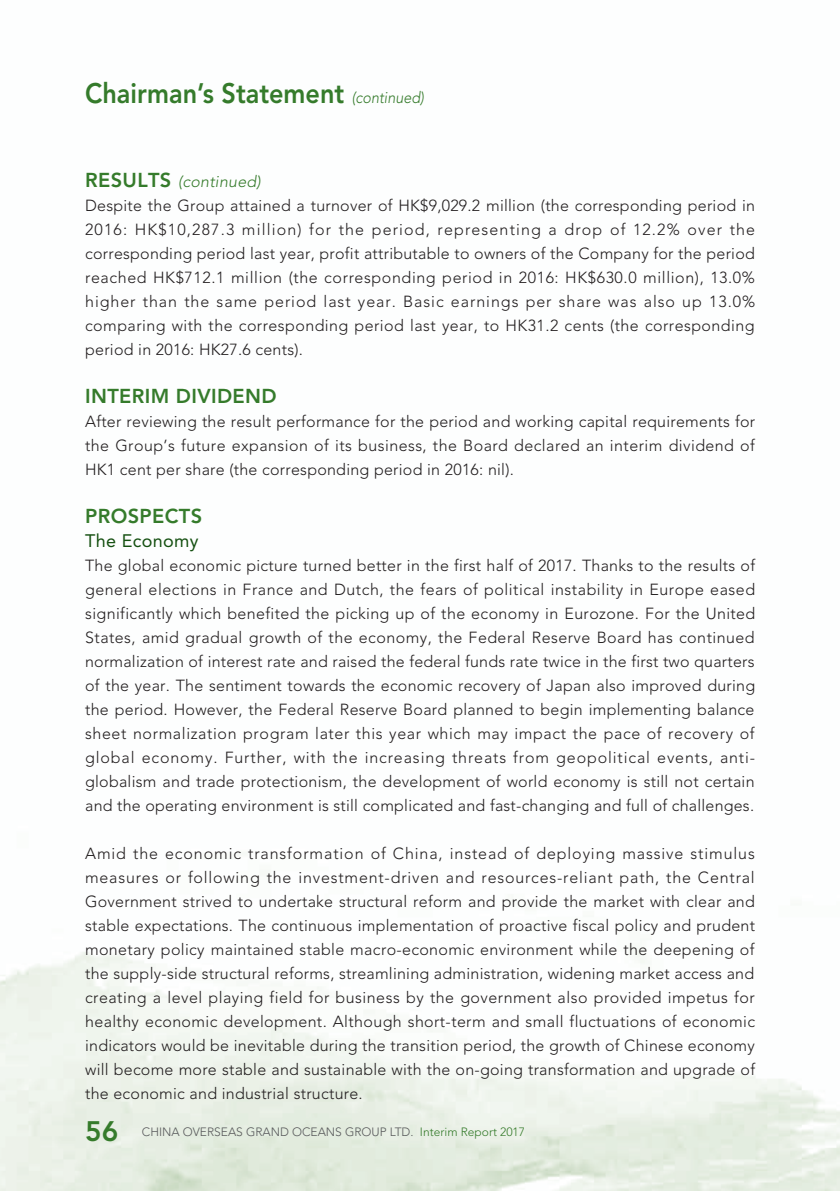
<style>
.page{position:relative;width:840px;height:1191px;background:#fff}
.page>*{position:absolute;margin:0;border:0;box-sizing:border-box;transform-origin:0 0}
.t1{font:800 28px "Avenir LT Std";color:#357b2b;scale:.9 1}
.t2{font:800 28px "Avenir LT Std";color:#357b2b}
._01_H1{font:800 20px "Avenir LT Std";letter-spacing:.02em;color:#357b2b}
._02_H2{font:18px "Avenir LT Std";letter-spacing:.015em;color:#155011}
._00_txt{font:300 16px/24px "Avenir LT Std";letter-spacing:.015em;color:#231f20;text-align:justify}
._01_H1-2{font:italic 300 16px "Avenir LT Std";letter-spacing:.015em;color:#357b2b}
.t3{font:300 12px "Avenir LT Std";color:#57585a}
.t4{font:300 12px "Avenir LT Std";color:#357b2b}
.s1{font-weight:300;font-style:italic;font-size:16px}
.s2{font-weight:800;font-style:normal;font-size:20px}
</style>
<div class="page">
<p class="t1" style="left:85px;top:76px;width:378px">Chairman’s Statement <span class="s1">(continued)</span></p>
<p class="_01_H1-2" style="left:85px;top:172px;width:177px"><span class="s2">RESULTS</span> (continued)</p>
<p class="_00_txt" style="left:85px;top:193px;width:671px">Despite the Group attained a turnover of HK$9,029.2 million (the corresponding period in 2016: HK$10,287.3 million) for the period, representing a drop of 12.2% over the corresponding period last year, profit attributable to owners of the Company for the period reached HK$712.1 million (the corresponding period in 2016: HK$630.0 million), 13.0% higher than the same period last year. Basic earnings per share was also up 13.0% comparing with the corresponding period last year, to HK31.2 cents (the corresponding period in 2016: HK27.6 cents).</p>
<p class="_01_H1" style="left:85px;top:384px;width:193px">INTERIM DIVIDEND</p>
<p class="_00_txt" style="left:85px;top:409px;width:671px">After reviewing the result performance for the period and working capital requirements for the Group’s future expansion of its business, the Board declared an interim dividend of HK1 cent per share (the corresponding period in 2016: nil).</p>
<p class="_01_H1" style="left:85px;top:504px;width:118px">PROSPECTS</p>
<p class="_02_H2" style="left:85px;top:530px;width:115px">The Economy</p>
<p class="_00_txt" style="left:85px;top:553px;width:671px">The global economic picture turned better in the first half of 2017. Thanks to the results of general elections in France and Dutch, the fears of political instability in Europe eased significantly which benefited the picking up of the economy in Eurozone. For the United States, amid gradual growth of the economy, the Federal Reserve Board has continued normalization of interest rate and raised the federal funds rate twice in the first two quarters of the year. The sentiment towards the economic recovery of Japan also improved during the period. However, the Federal Reserve Board planned to begin implementing balance sheet normalization program later this year which may impact the pace of recovery of global economy. Further, with the increasing threats from geopolitical events, anti&shy;globalism and trade protectionism, the development of world economy is still not certain and the operating environment is still complicated and fast-changing and full of challenges.</p>
<p class="_00_txt" style="left:85px;top:841px;width:671px">Amid the economic transformation of China, instead of deploying massive stimulus measures or following the investment-driven and resources-reliant path, the Central Government strived to undertake structural reform and provide the market with clear and stable expectations. The continuous implementation of proactive fiscal policy and prudent monetary policy maintained stable macro-economic environment while the deepening of the supply-side structural reforms, streamlining administration, widening market access and creating a level playing field for business by the government also provided impetus for healthy economic development. Although short-term and small fluctuations of economic indicators would be inevitable during the transition period, the growth of Chinese economy will become more stable and sustainable with the on-going transformation and upgrade of the economic and industrial structure.</p>
<p class="t2" style="left:85px;top:1114px;width:35px">56</p>
<p class="t3" style="left:142px;top:1124px;width:273px">CHINA OVERSEAS GRAND OCEANS GROUP LTD.</p>
<p class="t4" style="left:420px;top:1124px;width:107px">Interim Report 2017</p>
</div>
